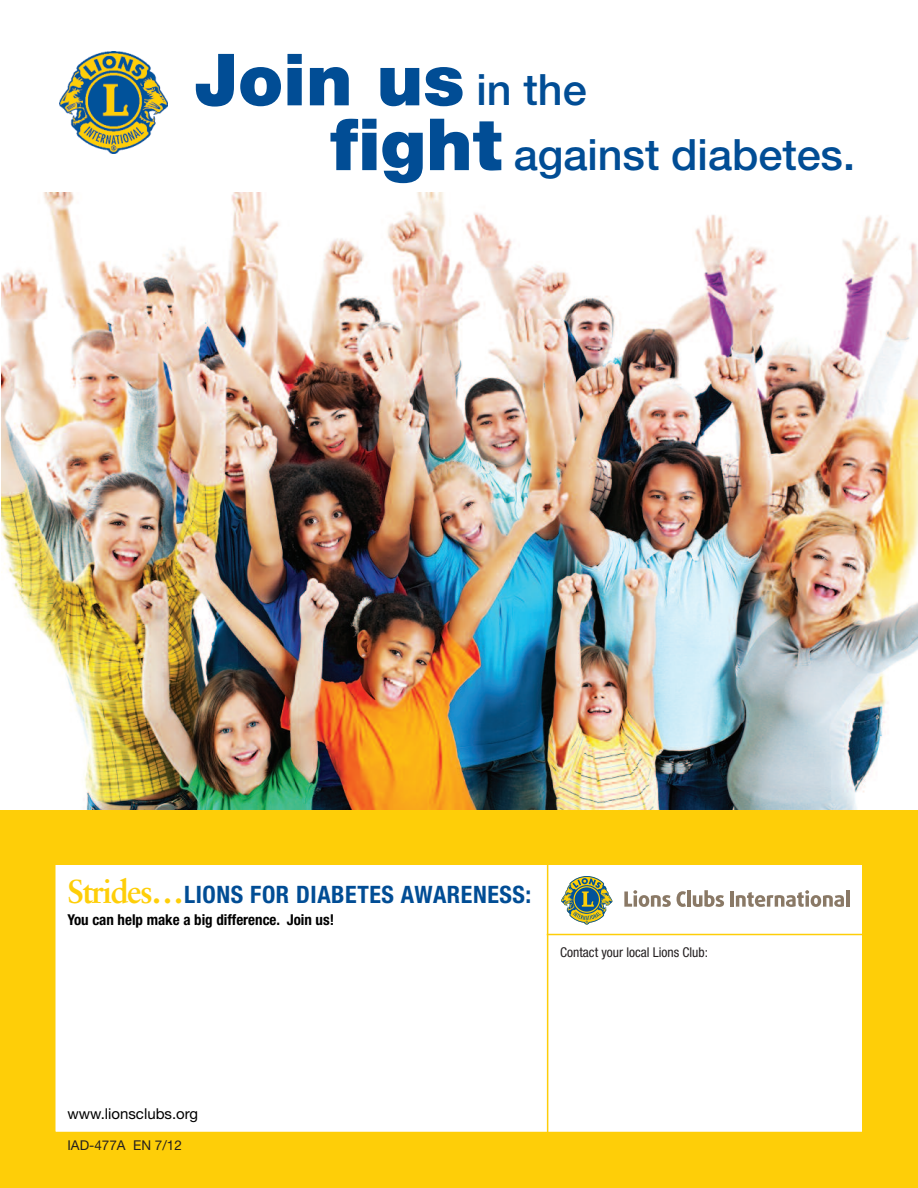
<style>
.page{position:relative;width:918px;height:1188px;background:#fff}
.page>*{position:absolute;margin:0;border:0;box-sizing:border-box;transform-origin:0 0}
.t1{font:900 72px "Helvetica Neue";color:#014d95}
.t2{font:500 43.2px "Helvetica Neue";color:#014d95}
.t3{font:700 condensed 24px "Helvetica Neue";letter-spacing:.025em;color:#014d95}
.t4{font:700 condensed 15px "Helvetica Neue";color:#000}
.t5{font:15px "Helvetica Neue";color:#000}
.t6{font:condensed 13.5px "Helvetica Neue";color:#231f20}
.t7{font:13.5px "Helvetica Neue";color:#231f20}
.s1{font-weight:500;font-size:43.2px}
.s2{font-weight:900;font-size:72px}
.s3{font-family:"Sabon";font-stretch:normal;font-size:33px;color:#fece08}
</style>
<div class="page">
<div style="left:0;top:810px;width:918px;height:378px;background:#fece08"></div>
<img style="left:1px;top:193px;width:917px;height:617px">
<div style="left:56px;top:865px;width:806px;height:267px;background:#fff"></div>
<div style="left:54px;top:863px;width:810px;height:270px;border:2px solid #fece08"></div>
<hr style="left:547px;top:865px;width:1px;height:269px;background:#fece08">
<hr style="left:547px;top:934px;width:317px;height:1px;background:#fece08">
<svg style="left:561px;top:876px;width:51px;height:49px"></svg>
<svg style="left:624px;top:890px;width:47px;height:17px"></svg>
<svg style="left:677px;top:891px;width:9px;height:16px"></svg>
<hr style="left:687px;top:890px;width:4px;height:17px;background:#8a7966">
<svg style="left:693px;top:890px;width:31px;height:17px"></svg>
<hr style="left:730px;top:891px;width:4px;height:16px;background:#8a7966">
<svg style="left:736px;top:890px;width:108px;height:17px"></svg>
<hr style="left:846px;top:890px;width:3px;height:17px;background:#8a7966">
<img style="left:60px;top:51px;width:107px;height:102px">
<h1 class="t1" style="left:194px;top:54px;width:394px">Join us <span class="s1">in the</span></h1>
<h2 class="t2" style="left:330px;top:139px;width:526px"><span class="s2">fight</span> against diabetes.</h2>
<h3 class="t3" style="left:68px;top:886px;width:465px"><span class="s3">Strides…</span>LIONS FOR DIABETES AWARENESS:</h3>
<p class="t4" style="left:68px;top:915px;width:268px">You can help make a big difference. Join us!</p>
<p class="t6" style="left:560px;top:947px;width:149px">Contact your local Lions Club:</p>
<p class="t5" style="left:67px;top:1108px;width:132px">www.lionsclubs.org</p>
<p class="t7" style="left:68px;top:1141px;width:116px">IAD-477A EN 7/12</p>
</div>
